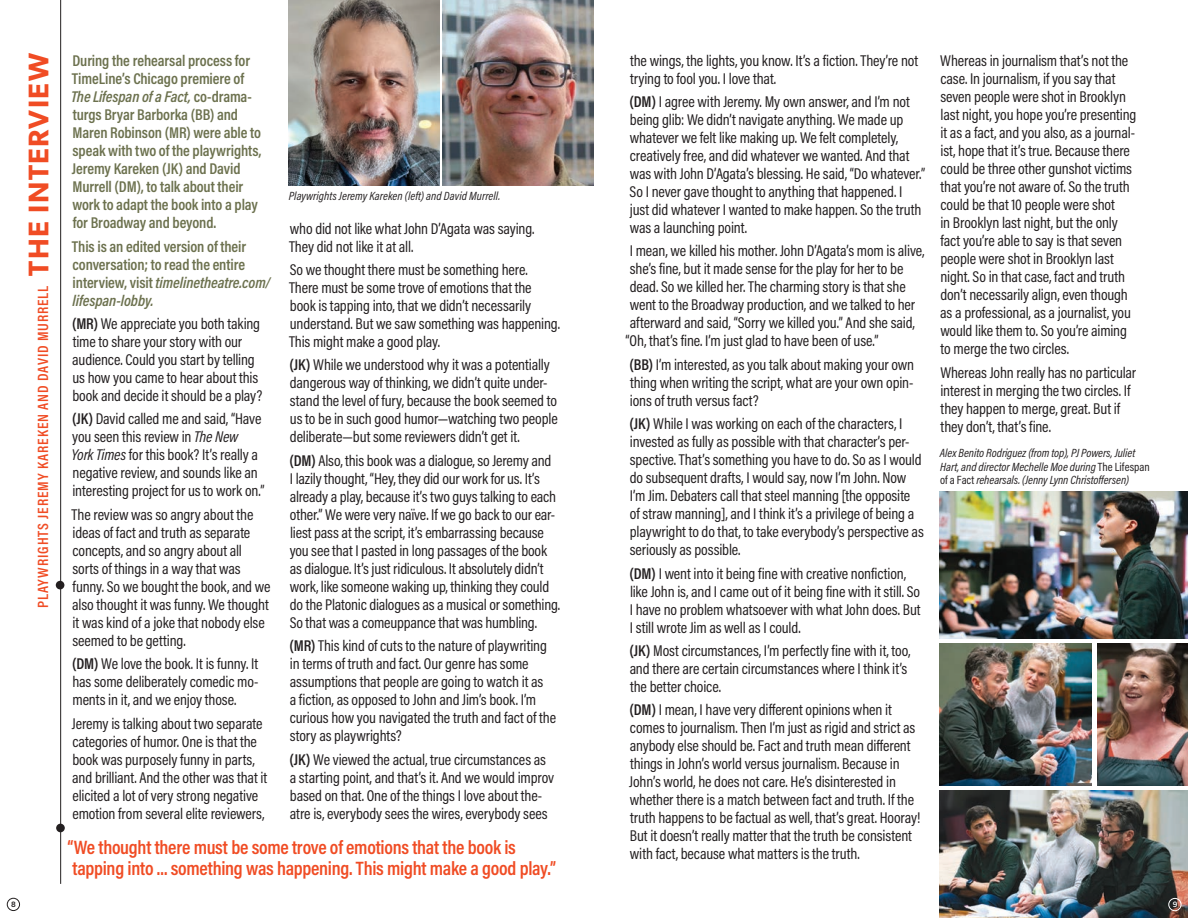
<style>
.page{position:relative;width:1188px;height:918px;background:#fff}
.page>*{position:absolute;margin:0;border:0;box-sizing:border-box;transform-origin:0 0}
.t1{font:600 28.5px "Gibson";letter-spacing:.05em;color:#f04c24}
._10__Timeline_Entries{font:600 19.5px/21px "Acumin Pro Cond";letter-spacing:-.015em;color:#f04c24}
._10__Timeline_Entries-2{font:15.75px/18px "Acumin Pro Cond";letter-spacing:-.01em;color:#231f20}
._10__Timeline_Entries-3{font:600 15.75px/18px "Acumin Pro Cond";letter-spacing:-.005em;color:#6c714e}
.t2{font:600 15px "Acumin Pro Cond";letter-spacing:.055em;color:#f04c24}
._10__Timeline_Entries-4{font:italic 12px/13.5px "Acumin Pro Cond";letter-spacing:.005em;color:#231f20}
._10__Timeline_Entries-5{font:500 7.8px "Gibson";color:#231f20}
._10__Timeline_Entries-6{font:500 7.8px "Gibson";color:#fff}
.s1{font-style:italic}
.s2{font-weight:600}
.s3{font-style:normal}
</style>
<div class="page">
<img style="left:940px;top:791px;width:248px;height:127px">
<img style="left:442px;top:0;width:152px;height:186px">
<img style="left:289px;top:0;width:151px;height:186px">
<div style="left:1169px;top:898px;width:12px;height:13px;border:1px solid #fff;border-radius:50%"></div>
<div style="left:7px;top:898px;width:13px;height:13px;border:1px solid #231f20;border-radius:50%"></div>
<hr style="left:60px;top:0;width:1px;height:884px;background:#231f20">
<div style="left:56px;top:824px;width:9px;height:8px;background:#231f20;border-radius:50%"></div>
<div style="left:56px;top:581px;width:8px;height:8px;background:#231f20;border-radius:50%"></div>
<img style="left:940px;top:492px;width:248px;height:146px">
<img style="left:940px;top:643px;width:152px;height:143px">
<img style="left:1097px;top:643px;width:91px;height:143px">
<p class="t1" style="left:22px;top:276px;width:224px;rotate:-90deg">THE INTERVIEW</p>
<p class="_10__Timeline_Entries-3" style="left:71px;top:51px;width:192px">During the rehearsal process for<br>TimeLine’s Chicago premiere of<br><span class="s1">The Lifespan of a Fact,</span> co-drama&shy;turgs Bryar Barborka (BB) and<br>Maren Robinson (MR) were able to speak with two of the playwrights,<br>Jeremy Kareken (JK) and David<br>Murrell (DM), to talk about their work to adapt the book into a play for Broadway and beyond.</p>
<p class="_10__Timeline_Entries-3" style="left:72px;top:237px;width:200px">This is an edited version of their conversation; to read the entire interview, visit <span class="s1">timelinetheatre.com/ lifespan-lobby.</span></p>
<p class="_10__Timeline_Entries-2" style="left:72px;top:314px;width:192px"><span class="s2">(MR)</span> We appreciate you both taking time to share your story with our audience. Could you start by telling us how you came to hear about this book and decide it should be a play?</p>
<p class="_10__Timeline_Entries-2" style="left:72px;top:410px;width:194px"><span class="s2">(JK)</span> David called me and said, “Have you seen this review in <span class="s1">The New<br>York Times</span> for this book? It’s really a negative review, and sounds like an interesting project for us to work on.”</p>
<p class="_10__Timeline_Entries-2" style="left:72px;top:505px;width:200px">The review was so angry about the ideas of fact and truth as separate concepts, and so angry about all sorts of things in a way that was funny. So we bought the book, and we also thought it was funny. We thought it was kind of a joke that nobody else seemed to be getting.</p>
<p class="_10__Timeline_Entries-2" style="left:72px;top:655px;width:188px;text-align:justify"><span class="s2">(DM)</span> We love the book. It is funny. It has some deliberately comedic mo&shy;ments in it, and we enjoy those.</p>
<p class="_10__Timeline_Entries-2" style="left:72px;top:714px;width:197px">Jeremy is talking about two separate categories of humor. One is that the book was purposely funny in parts, and brilliant. And the other was that it elicited a lot of very strong negative emotion from several elite reviewers,</p>
<p class="t2" style="left:33px;top:608px;width:324px;rotate:-90deg">PLAYWRIGHTS JEREMY KAREKEN AND DAVID MURRELL</p>
<p class="_10__Timeline_Entries-4" style="left:289px;top:189px;width:213px">Playwrights Jeremy Kareken (left) and David Murrell.</p>
<p class="_10__Timeline_Entries-2" style="left:289px;top:219px;width:247px">who did not like what John D’Agata was saying.<br>They did not like it at all.</p>
<p class="_10__Timeline_Entries-2" style="left:289px;top:260px;width:273px">So we thought there must be something here.<br>There must be some trove of emotions that the book is tapping into, that we didn’t necessarily understand. But we saw something was happening.<br>This might make a good play.</p>
<p class="_10__Timeline_Entries-2" style="left:290px;top:356px;width:270px"><span class="s2">(JK)</span> While we understood why it was a potentially dangerous way of thinking, we didn’t quite under&shy;stand the level of fury, because the book seemed to us to be in such good humor—watching two people deliberate—but some reviewers didn’t get it.</p>
<p class="_10__Timeline_Entries-2" style="left:290px;top:451px;width:272px"><span class="s2">(DM)</span> Also, this book was a dialogue, so Jeremy and<br>I lazily thought, “Hey, they did our work for us. It’s already a play, because it’s two guys talking to each other.” We were very naïve. If we go back to our ear&shy;liest pass at the script, it’s embarrassing because you see that I pasted in long passages of the book as dialogue. It’s just ridiculous. It absolutely didn’t work, like someone waking up, thinking they could do the Platonic dialogues as a musical or something.<br>So that was a comeuppance that was humbling.</p>
<p class="_10__Timeline_Entries-2" style="left:290px;top:636px;width:268px"><span class="s2">(MR)</span> This kind of cuts to the nature of playwriting in terms of truth and fact. Our genre has some assumptions that people are going to watch it as<br>a fiction, as opposed to John and Jim’s book. I’m curious how you navigated the truth and fact of the story as playwrights?</p>
<p class="_10__Timeline_Entries-2" style="left:289px;top:750px;width:266px"><span class="s2">(JK)</span> We viewed the actual, true circumstances as a starting point, and that’s it. And we would improv based on that. One of the things I love about the&shy;atre is, everybody sees the wires, everybody sees</p>
<p class="_10__Timeline_Entries" style="left:68px;top:836px;width:490px">“We thought there must be some trove of emotions that the book is tapping into ... something was happening. This might make a good play.”</p>
<p class="_10__Timeline_Entries-2" style="left:630px;top:51px;width:290px">the wings, the lights, you know. It’s a fiction. They’re not trying to fool you. I love that.</p>
<p class="_10__Timeline_Entries-2" style="left:629px;top:92px;width:297px"><span class="s2">(DM)</span> I agree with Jeremy. My own answer, and I’m not being glib: We didn’t navigate anything. We made up whatever we felt like making up. We felt completely, creatively free, and did whatever we wanted. And that was with John D’Agata’s blessing. He said, “Do whatever.” So I never gave thought to anything that happened. I just did whatever I wanted to make happen. So the truth was a launching point.</p>
<p class="_10__Timeline_Entries-2" style="left:626px;top:242px;width:300px">I mean, we killed his mother. John D’Agata’s mom is alive, she’s fine, but it made sense for the play for her to be dead. So we killed her. The charming story is that she went to the Broadway production, and we talked to her afterward and said, “Sorry we killed you.” And she said, “Oh, that’s fine. I’m just glad to have been of use.”</p>
<p class="_10__Timeline_Entries-2" style="left:629px;top:355px;width:286px;text-align:justify"><span class="s2">(BB)</span> I’m interested, as you talk about making your own thing when writing the script, what are your own opin&shy;ions of truth versus fact?</p>
<p class="_10__Timeline_Entries-2" style="left:629px;top:415px;width:296px"><span class="s2">(JK)</span> While I was working on each of the characters, I invested as fully as possible with that character’s per&shy;spective. That’s something you have to do. So as I would do subsequent drafts, I would say, now I’m John. Now I’m Jim. Debaters call that steel manning [the opposite of straw manning], and I think it’s a privilege of being a playwright to do that, to take everybody’s perspective as seriously as possible.</p>
<p class="_10__Timeline_Entries-2" style="left:629px;top:564px;width:293px"><span class="s2">(DM)</span> I went into it being fine with creative nonfiction, like John is, and I came out of it being fine with it still. So I have no problem whatsoever with what John does. But I still wrote Jim as well as I could.</p>
<p class="_10__Timeline_Entries-2" style="left:629px;top:641px;width:283px"><span class="s2">(JK)</span> Most circumstances, I’m perfectly fine with it, too, and there are certain circumstances where I think it’s the better choice.</p>
<p class="_10__Timeline_Entries-2" style="left:629px;top:700px;width:293px"><span class="s2">(DM)</span> I mean, I have very different opinions when it comes to journalism. Then I’m just as rigid and strict as anybody else should be. Fact and truth mean different things in John’s world versus journalism. Because in John’s world, he does not care. He’s disinterested in whether there is a match between fact and truth. If the truth happens to be factual as well, that’s great. Hooray!<br>But it doesn’t really matter that the truth be consistent with fact, because what matters is the truth.</p>
<p class="_10__Timeline_Entries-2" style="left:940px;top:51px;width:198px">Whereas in journalism that’s not the case. In journalism, if you say that seven people were shot in Brooklyn last night, you hope you’re presenting it as a fact, and you also, as a journal&shy;ist, hope that it’s true. Because there could be three other gunshot victims that you’re not aware of. So the truth could be that 10 people were shot<br>in Brooklyn last night, but the only fact you’re able to say is that seven people were shot in Brooklyn last night. So in that case, fact and truth don’t necessarily align, even though as a professional, as a journalist, you would like them to. So you’re aiming to merge the two circles.</p>
<p class="_10__Timeline_Entries-2" style="left:940px;top:363px;width:197px">Whereas John really has no particular interest in merging the two circles. If they happen to merge, great. But if they don’t, that’s fine.</p>
<p class="_10__Timeline_Entries-4" style="left:940px;top:446px;width:211px">Alex Benito Rodriguez (from top), PJ Powers, Juliet<br>Hart, and director Mechelle Moe during <span class="s3">The Lifespan of a Fact</span> rehearsals. (Jenny Lynn Christoffersen)</p>
<p class="_10__Timeline_Entries-5" style="left:11px;top:900px;width:6px">8</p>
<p class="_10__Timeline_Entries-6" style="left:1173px;top:900px;width:6px">9</p>
</div>
